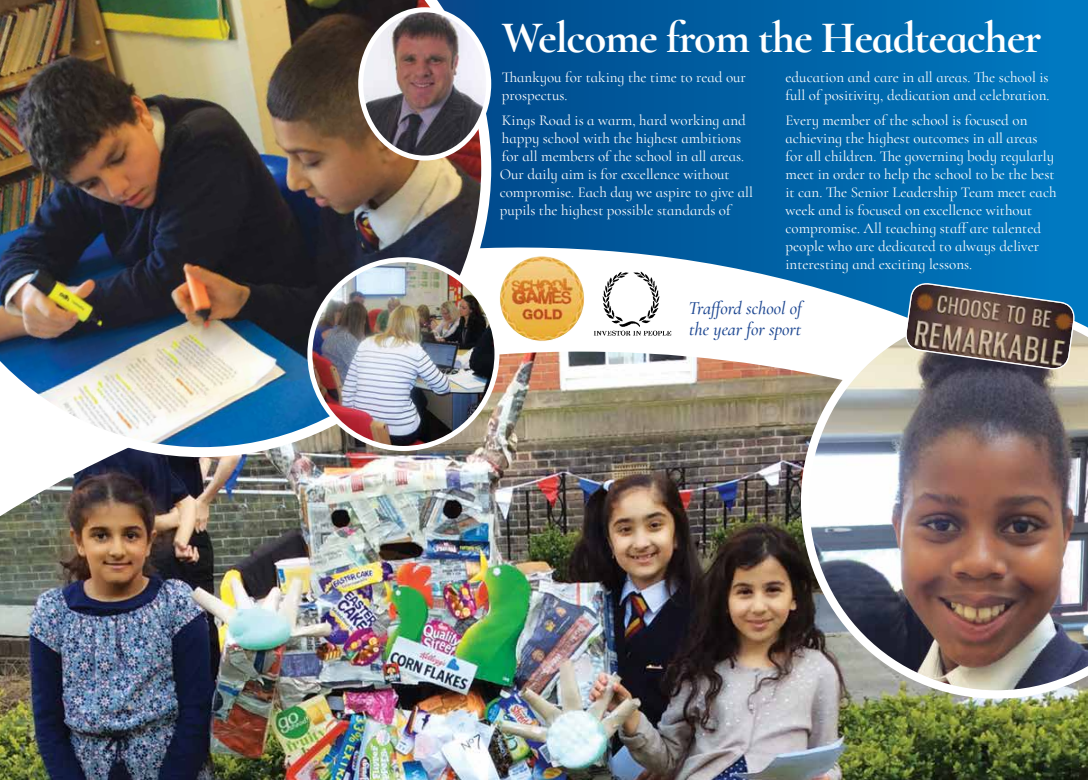
<style>
.page{position:relative;width:1088px;height:780px;background:#fff}
.page>*{position:absolute;margin:0;border:0;box-sizing:border-box;transform-origin:0 0}
.t1{font:700 45px "Cormorant Infant";letter-spacing:-.025em;color:#fff}
.t2{font:italic 500 18.38px/21.2px "Cormorant Infant";color:#1c4691}
.t3{font:15px/18px "Cormorant Infant";color:#fff}
</style>
<div class="page">
<svg style="left:491px;top:0;width:597px;height:65px;background:#005ea2"></svg>
<img style="left:0;top:65px;width:1088px;height:715px">
<img style="left:0;top:0;width:491px;height:457px">
<img style="left:361px;top:10px;width:128px;height:148px">
<div style="left:358px;top:7px;width:133px;height:153px;border:5px solid #fff;border-radius:50%"></div>
<img style="left:593px;top:268px;width:79px;height:69px">
<img style="left:499px;top:256px;width:86px;height:85px;border-radius:43px">
<img style="left:801px;top:304px;width:287px;height:394px">
<svg style="left:904px;top:21px;width:184px;height:446px;background:#2e6f99"></svg>
<img style="left:310px;top:261px;width:187px;height:186px">
<div style="left:307px;top:257px;width:192px;height:194px;border:5px solid #fff;border-radius:50%"></div>
<h1 class="t1" style="left:502px;top:10px;width:541px">Welcome from the Headteacher</h1>
<p class="t3" style="left:502px;top:69px;width:246px">Thankyou for taking the time to read our prospectus.</p>
<p class="t3" style="left:500px;top:112px;width:255px">Kings Road is a warm, hard working and happy school with the highest ambitions for all members of the school in all areas.<br>Our daily aim is for excellence without compromise. Each day we aspire to give all pupils the highest possible standards of</p>
<p class="t3" style="left:785px;top:69px;width:265px">education and care in all areas. The school is full of positivity, dedication and celebration.</p>
<p class="t3" style="left:785px;top:112px;width:273px">Every member of the school is focused on achieving the highest outcomes in all areas for all children. The governing body regularly meet in order to help the school to be the best it can. The Senior Leadership Team meet each week and is focused on excellence without compromise. All teaching staff are talented people who are dedicated to always deliver interesting and exciting lessons.</p>
<p class="t2" style="left:688px;top:297px;width:115px">Trafford school of the year for sport</p>
</div>
